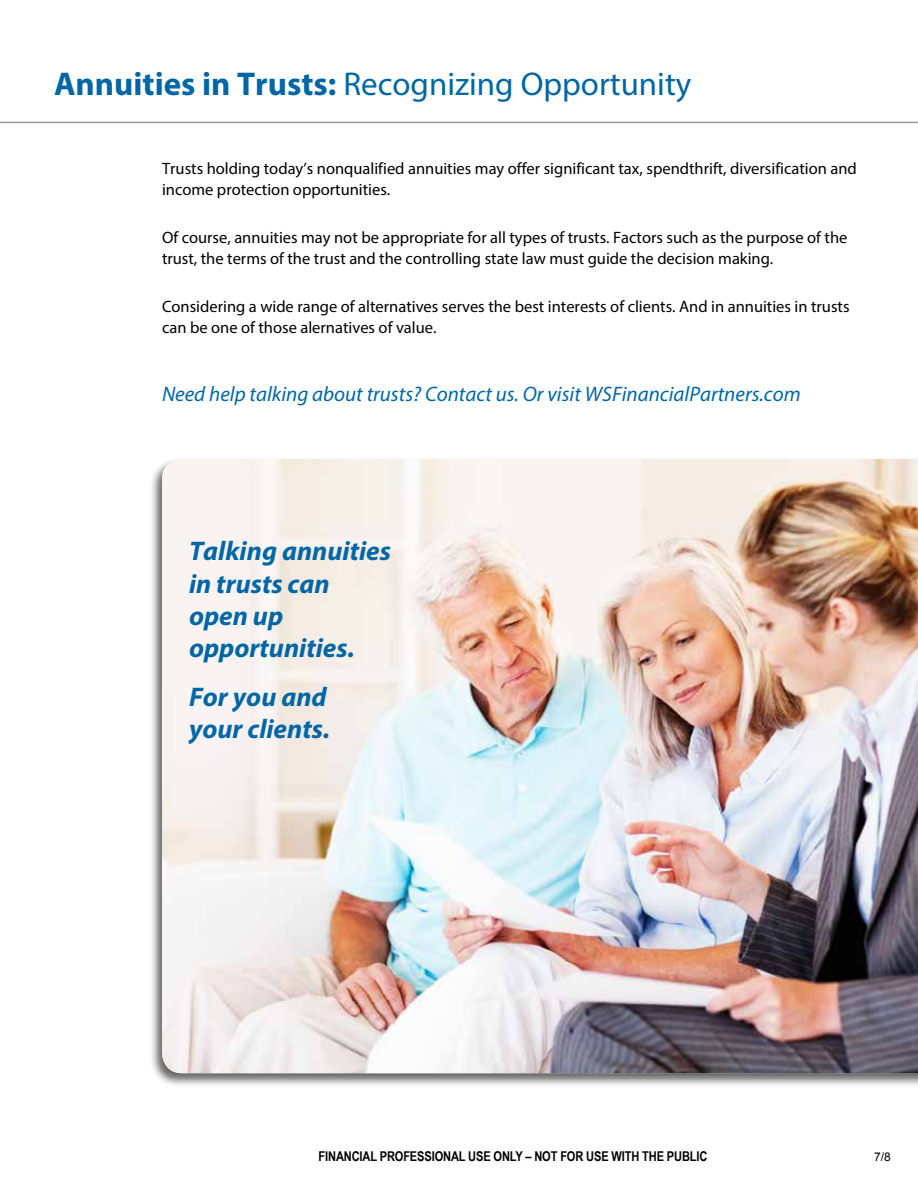
<style>
.page{position:relative;width:918px;height:1188px;background:#fff}
.page>*{position:absolute;margin:0;border:0;box-sizing:border-box;transform-origin:0 0}
.t1{font:33px "Myriad Pro";color:#0066a6}
.t2{font:italic 700 27px/32.4px "Myriad Pro";color:#0066a6}
.t3{font:italic 21px "Myriad Pro";color:#0066a6}
.t4{font:16.5px/21px "Myriad Pro";color:#000}
.t5{font:700 13.5px "Arial Narrow";letter-spacing:-.01em;color:#000}
.t6{font:12px "Arial";color:#000}
.s1{font-weight:700}
</style>
<div class="page">
<hr style="left:0;top:122px;width:918px;height:1px;background:#959c9d">
<div style="left:149px;top:457px;width:769px;height:631px;background:#000;opacity:.6"></div>
<img style="left:162px;top:459px;width:756px;height:614px">
<h1 class="t1" style="left:54px;top:63px;width:639px"><span class="s1">Annuities in Trusts:</span> Recognizing Opportunity</h1>
<p class="t4" style="left:162px;top:158px;width:696px">Trusts holding today’s nonqualified annuities may offer significant tax, spendthrift, diversification and income protection opportunities.</p>
<p class="t4" style="left:162px;top:227px;width:687px">Of course, annuities may not be appropriate for all types of trusts. Factors such as the purpose of the trust, the terms of the trust and the controlling state law must guide the decision making.</p>
<p class="t4" style="left:162px;top:296px;width:689px">Considering a wide range of alternatives serves the best interests of clients. And in annuities in trusts can be one of those alernatives of value.</p>
<p class="t3" style="left:162px;top:380px;width:640px">Need help talking about trusts? Contact us. Or visit WSFinancialPartners.com</p>
<h2 class="t2" style="left:189px;top:534px;width:203px">Talking annuities in trusts can open up opportunities.</h2>
<h2 class="t2" style="left:189px;top:680px;width:143px">For you and your clients.</h2>
<p class="t5" style="left:319px;top:1146px;width:390px">FINANCIAL PROFESSIONAL USE ONLY – NOT FOR USE WITH THE PUBLIC</p>
<p class="t6" style="left:874px;top:1149px;width:18px">7/8</p>
</div>
